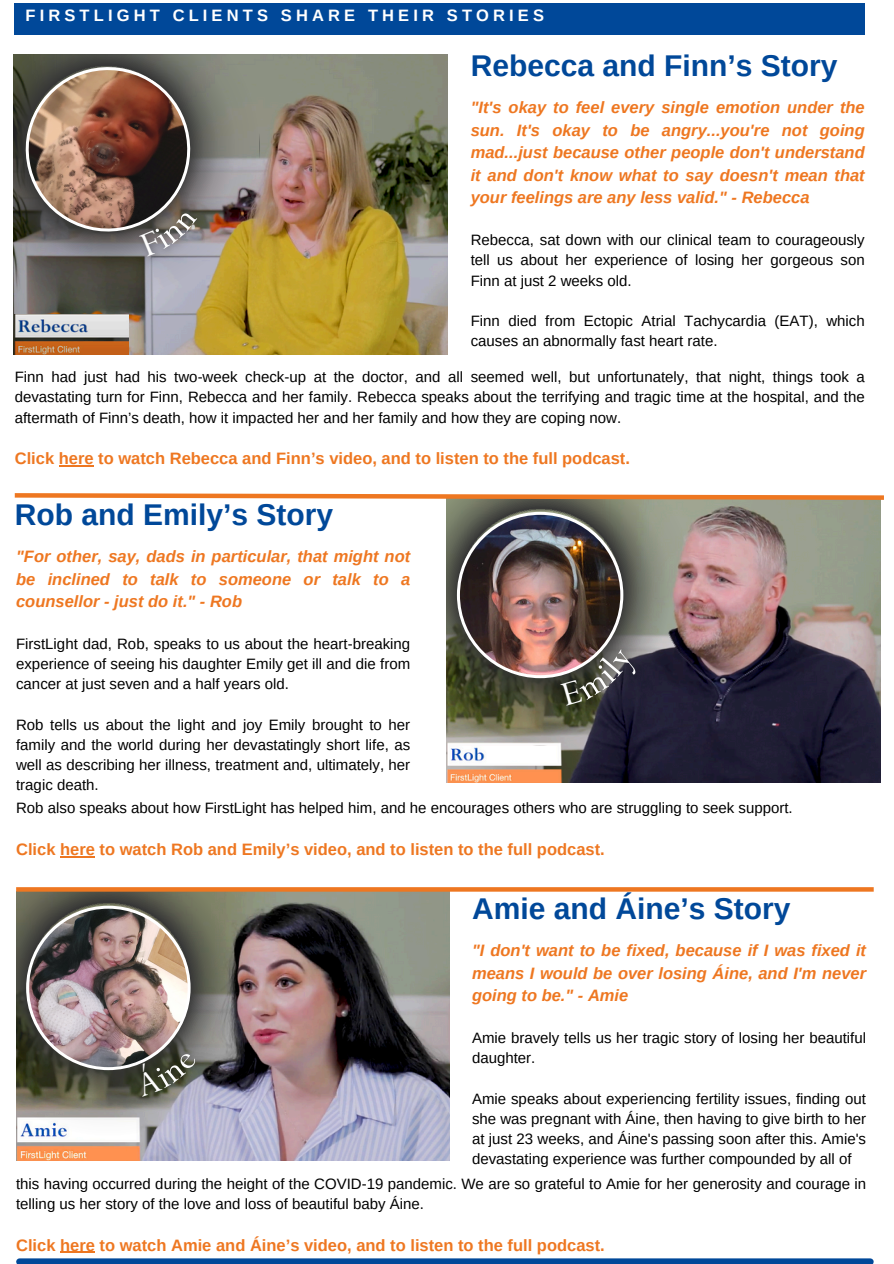
<style>
.page{position:relative;width:894px;height:1264px;background:#fff}
.page>*{position:absolute;margin:0;border:0;box-sizing:border-box;transform-origin:0 0}
.t1{font:700 30px "Arimo";color:#004899}
.t2{font:italic 700 16.5px/22.5px "Arimo";color:#ee7721;text-align:justify}
.t3{font:700 16.5px "Arimo";color:#ee7721}
.t4{font:700 16.5px "Arimo";letter-spacing:.25em;color:#fff}
.t5{font:15px/20.2px "Arimo";color:#000;text-align:justify}
</style>
<div class="page">
<div style="left:20px;top:1258px;width:850px;height:5px;background:#004899"></div>
<div style="left:15px;top:3px;width:849px;height:31px;background:#004899"></div>
<img style="left:446px;top:502px;width:434px;height:280px">
<img style="left:14px;top:55px;width:433px;height:299px">
<img style="left:15px;top:314px;width:113px;height:41px">
<svg style="left:446px;top:502px;width:249px;height:243px;background:#706d64"></svg>
<svg style="left:14px;top:55px;width:245px;height:244px;background:#867f68"></svg>
<img style="left:117px;top:184px;width:103px;height:95px">
<hr style="left:59px;top:465px;width:35px;height:1px;background:#ee7721">
<img style="left:535px;top:620px;width:130px;height:118px">
<hr style="left:60px;top:856px;width:35px;height:1px;background:#ee7721">
<img style="left:16px;top:891px;width:433px;height:269px">
<img style="left:16px;top:891px;width:246px;height:245px">
<img style="left:106px;top:1014px;width:115px;height:108px">
<hr style="left:60px;top:1251px;width:35px;height:1px;background:#ee7721">
<svg style="left:14px;top:493px;width:870px;height:9px"></svg>
<svg style="left:16px;top:887px;width:857px;height:4px;background:#ee7c2a"></svg>
<img style="left:14px;top:55px;width:188px;height:201px">
<img style="left:457px;top:512px;width:184px;height:193px">
<img style="left:26px;top:905px;width:171px;height:191px">
<h3 class="t4" style="left:25px;top:6px;width:520px">FIRSTLIGHT CLIENTS SHARE THEIR STORIES</h3>
<p class="t1" style="left:470px;top:49px;width:368px">Rebecca and Finn’s Story</p>
<p class="t2" style="left:470px;top:96px;width:395px">"It's okay to feel every single emotion under the sun. It's okay to be angry...you're not going mad...just because other people don't understand it and don't know what to say doesn't mean that your feelings are any less valid." - Rebecca</p>
<h4 class="t5" style="left:470px;top:230px;width:395px">Rebecca, sat down with our clinical team to courageously tell us about her experience of losing her gorgeous son Finn at just 2 weeks old.</h4>
<h2 class="t5" style="left:470px;top:311px;width:395px">Finn died from Ectopic Atrial Tachycardia (EAT), which causes an abnormally fast heart rate.</h2>
<p class="t5" style="left:15px;top:367px;width:851px">Finn had just had his two-week check-up at the doctor, and all seemed well, but unfortunately, that night, things took a devastating turn for Finn, Rebecca and her family. Rebecca speaks about the terrifying and tragic time at the hospital, and the aftermath of Finn’s death, how it impacted her and her family and how they are coping now.</p>
<p class="t3" style="left:15px;top:449px;width:616px">Click here to watch Rebecca and Finn’s video, and to listen to the full podcast.</p>
<h4 class="t1" style="left:15px;top:498px;width:320px">Rob and Emily’s Story</h4>
<p class="t2" style="left:16px;top:545px;width:395px">"For other, say, dads in particular, that might not be inclined to talk to someone or talk to a counsellor - just do it." - Rob</p>
<p class="t5" style="left:16px;top:633px;width:395px">FirstLight dad, Rob, speaks to us about the heart-breaking experience of seeing his daughter Emily get ill and die from cancer at just seven and a half years old.</p>
<p class="t5" style="left:16px;top:714px;width:395px">Rob tells us about the light and joy Emily brought to her family and the world during her devastatingly short life, as well as describing her illness, treatment and, ultimately, her tragic death.</p>
<h1 class="t5" style="left:16px;top:798px;width:777px">Rob also speaks about how FirstLight has helped him, and he encourages others who are struggling to seek support.</h1>
<h2 class="t3" style="left:16px;top:840px;width:590px">Click here to watch Rob and Emily’s video, and to listen to the full podcast.</h2>
<h1 class="t1" style="left:472px;top:891px;width:320px">Amie and Áine’s Story</h1>
<p class="t2" style="left:472px;top:939px;width:395px">"I don't want to be fixed, because if I was fixed it means I would be over losing Áine, and I'm never going to be." - Amie</p>
<p class="t5" style="left:472px;top:1027px;width:395px">Amie bravely tells us her tragic story of losing her beautiful daughter.</p>
<p class="t5" style="left:472px;top:1088px;width:395px">Amie speaks about experiencing fertility issues, finding out she was pregnant with Áine, then having to give birth to her at just 23 weeks, and Áine's passing soon after this. Amie's devastating experience was further compounded by all of</p>
<p class="t5" style="left:16px;top:1173px;width:851px">this having occurred during the height of the COVID-19 pandemic. We are so grateful to Amie for her generosity and courage in telling us her story of the love and loss of beautiful baby Áine.</p>
<p class="t3" style="left:16px;top:1235px;width:590px">Click here to watch Amie and Áine’s video, and to listen to the full podcast.</p>
</div>
